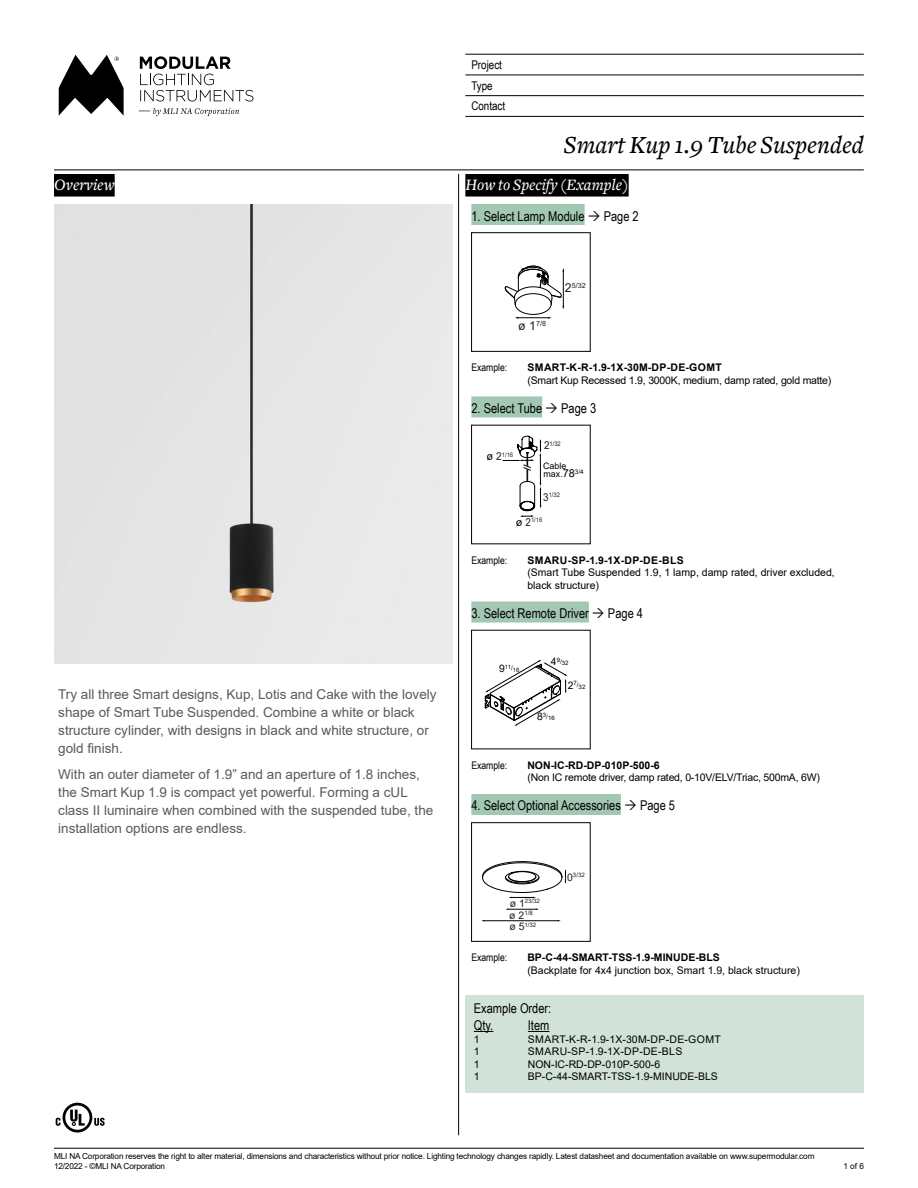
<style>
.page{position:relative;width:918px;height:1188px;background:#fff}
.page>*{position:absolute;margin:0;border:0;box-sizing:border-box;transform-origin:0 0}
.t1{font:italic 500 25.5px "Freight Text";color:#000}
.t2{font:italic 500 16.5px "Freight Text";color:#fff}
.t3{font:13.5px/18px "Arial";color:#58595b}
.t4{font:13.5px/16.8px "Arial Narrow";color:#000}
.t5{font:12px/20.7px "Arial Narrow";color:#000}
.t6{font:10.5px/12.6px "Arial";color:#000}
.t7{font:10.5px "Arial";letter-spacing:-.02em;color:#000}
.t8{font:700 10.5px "Arial";letter-spacing:.035em;color:#000}
.t9{font:10.5px "Arial";letter-spacing:.035em;color:#000}
.t10{font:700 10.5px "Arial";color:#000}
.t11{font:10.5px "Arial Narrow";color:#000}
.t12{font:8.85px/8.1px "Arial";letter-spacing:-.005em;color:#000}
.t13{font:8.25px/9.9px "Arial";letter-spacing:-.02em;color:#000}
.t14{font:7.2px "Arial";color:#231f20}
.t15{font:6.45px "Arial";letter-spacing:-.005em;color:#231f20;scale:.91 1}
.t16{font:6.15px "Arial";color:#231f20}
.t17{font:6px "Arial";color:#000}
.s1{font-size:12.3px}
.s2{font-size:10.95px;color:#000}
.s3{font-size:10.95px}
.s4{font-size:10.35px}
.s5{font-size:6.3px}
.s6{font-size:10.5px}
</style>
<div class="page">
<hr style="left:54px;top:1148px;width:810px;height:1px;background:#000">
<svg style="left:140px;top:56px;width:113px;height:46px"></svg>
<svg style="left:59px;top:55px;width:65px;height:61px"></svg>
<svg style="left:139px;top:108px;width:100px;height:8px"></svg>
<hr style="left:465px;top:54px;width:399px;height:1px;background:#000">
<hr style="left:465px;top:75px;width:399px;height:1px;background:#000">
<hr style="left:465px;top:95px;width:399px;height:1px;background:#000">
<hr style="left:465px;top:116px;width:399px;height:1px;background:#000">
<hr style="left:54px;top:170px;width:810px;height:1px;background:#000">
<svg style="left:55px;top:1102px;width:50px;height:31px"></svg>
<div style="left:54px;top:204px;width:399px;height:459px;background:#e6e6e6"></div>
<div style="left:54px;top:174px;width:61px;height:23px;background:#000"></div>
<div style="left:465px;top:174px;width:164px;height:23px;background:#000"></div>
<hr style="left:458px;top:174px;width:1px;height:961px;background:#000">
<div style="left:471px;top:204px;width:114px;height:21px;background:#a2c8b3"></div>
<hr style="left:518px;top:317px;width:31px;height:1px;background:#000">
<div style="left:515px;top:293px;width:36px;height:22px;border:1px solid #000;border-radius:50%"></div>
<svg style="left:505px;top:265px;width:59px;height:44px"></svg>
<div style="left:471px;top:233px;width:119px;height:119px;border:1px solid #000"></div>
<div style="left:471px;top:396px;width:71px;height:21px;background:#a2c8b3"></div>
<svg style="left:503px;top:436px;width:38px;height:81px"></svg>
<div style="left:471px;top:602px;width:118px;height:21px;background:#a2c8b3"></div>
<svg style="left:485px;top:660px;width:83px;height:66px"></svg>
<div style="left:471px;top:794px;width:150px;height:21px;background:#a2c8b3"></div>
<hr style="left:484px;top:920px;width:74px;height:1px;background:#000">
<svg style="left:505px;top:908px;width:34px;height:2px"></svg>
<svg style="left:482px;top:861px;width:84px;height:37px"></svg>
<div style="left:471px;top:822px;width:119px;height:120px;border:1px solid #000"></div>
<div style="left:465px;top:995px;width:399px;height:98px;background:#d1e3d9"></div>
<svg style="left:474px;top:1031px;width:19px;height:1px"></svg>
<svg style="left:528px;top:1031px;width:21px;height:1px"></svg>
<p class="t5" style="left:471px;top:54px;width:35px">Project<br>Type<br>Contact</p>
<h1 class="t1" style="left:564px;top:131px;width:301px">Smart Kup 1.9 Tube Suspended</h1>
<p class="t2" style="left:54px;top:176px;width:62px">Overview</p>
<p class="t2" style="left:465px;top:176px;width:165px">How to Specify (Example)</p>
<p class="t4" style="left:471px;top:207px;width:115px">1. Select Lamp Module</p>
<p class="t4" style="left:604px;top:207px;width:37px">Page 2</p>
<p class="t14" style="left:518px;top:318px;width:29px"><span class="s1">ø 1</span>7/8</p>
<p class="t14" style="left:565px;top:281px;width:22px"><span class="s1">2</span>5/32</p>
<p class="t11" style="left:471px;top:360px;width:37px">Example:</p>
<p class="t8" style="left:528px;top:360px;width:196px">SMART-K-R-1.9-1X-30M-DP-DE-GOMT</p>
<p class="t7" style="left:527px;top:373px;width:306px">(Smart Kup Recessed 1.9, 3000K, medium, damp rated, gold matte)</p>
<p class="t4" style="left:471px;top:399px;width:72px">2. Select Tube</p>
<p class="t4" style="left:561px;top:399px;width:37px">Page 3</p>
<p class="t15" style="left:487px;top:450px;width:31px"><span class="s2">ø</span> <span class="s3">2</span>1/16</p>
<p class="t15" style="left:544px;top:439px;width:20px"><span class="s3">2</span>1/32</p>
<p class="t12" style="left:543px;top:462px;width:42px">Cable max.<span class="s3">78</span><sup>3/4</sup></p>
<p class="t15" style="left:543px;top:490px;width:20px"><span class="s3">3</span>1/32</p>
<p class="t15" style="left:516px;top:516px;width:31px"><span class="s2">ø</span> <span class="s3">2</span>1/16</p>
<p class="t3" style="left:58px;top:685px;width:380px">Try all three Smart designs, Kup, Lotis and Cake with the lovely shape of Smart Tube Suspended. Combine a white or black structure cylinder, with designs in black and white structure, or gold finish.</p>
<p class="t3" style="left:58px;top:765px;width:377px">With an outer diameter of 1.9” and an aperture of 1.8 inches, the Smart Kup 1.9 is compact yet powerful. Forming a cUL class II luminaire when combined with the suspended tube, the installation options are endless.</p>
<p class="t11" style="left:471px;top:552px;width:37px">Example:</p>
<p class="t8" style="left:528px;top:553px;width:158px">SMARU-SP-1.9-1X-DP-DE-BLS</p>
<p class="t6" style="left:527px;top:566px;width:309px">(Smart Tube Suspended 1.9, 1 lamp, damp rated, driver excluded, black structure)</p>
<p class="t4" style="left:471px;top:604px;width:119px">3. Select Remote Driver</p>
<p class="t4" style="left:608px;top:604px;width:37px">Page 4</p>
<p class="t17" style="left:499px;top:664px;width:22px"><span class="s4">9</span>11<span class="s5">/</span>16</p>
<p class="t17" style="left:551px;top:659px;width:19px"><span class="s4">4</span>9<sup>/</sup>32</p>
<p class="t17" style="left:568px;top:682px;width:19px"><span class="s4">2</span>7<sup>/</sup>32</p>
<p class="t17" style="left:537px;top:714px;width:19px"><span class="s4">8</span>3<sup>/</sup>16</p>
<p class="t11" style="left:471px;top:757px;width:37px">Example:</p>
<p class="t10" style="left:527px;top:758px;width:134px">NON-IC-RD-DP-010P-500-6</p>
<p class="t7" style="left:527px;top:770px;width:294px">(Non IC remote driver, damp rated, 0-10V/ELV/Triac, 500mA, 6W)</p>
<p class="t4" style="left:471px;top:797px;width:151px">4. Select Optional Accessories</p>
<p class="t4" style="left:640px;top:797px;width:37px">Page 5</p>
<p class="t16" style="left:510px;top:897px;width:32px"><span class="s6">ø 1</span>23/32</p>
<p class="t16" style="left:509px;top:909px;width:25px"><span class="s6">ø 2</span>1/8</p>
<p class="t16" style="left:509px;top:920px;width:28px"><span class="s6">ø 5</span>1/32</p>
<p class="t16" style="left:567px;top:871px;width:19px"><span class="s6">0</span>3/32</p>
<p class="t11" style="left:471px;top:950px;width:37px">Example:</p>
<p class="t10" style="left:527px;top:950px;width:194px">BP-C-44-SMART-TSS-1.9-MINUDE-BLS</p>
<p class="t6" style="left:527px;top:964px;width:274px">(Backplate for 4x4 junction box, Smart 1.9, black structure)</p>
<p class="t4" style="left:474px;top:1000px;width:79px">Example Order:<br>Qty.</p>
<p class="t4" style="left:528px;top:1016px;width:23px">Item</p>
<p class="t6" style="left:474px;top:1033px;width:7px">1</p>
<p class="t9" style="left:528px;top:1032px;width:195px">SMART-K-R-1.9-1X-30M-DP-DE-GOMT</p>
<p class="t6" style="left:474px;top:1045px;width:7px">1</p>
<p class="t9" style="left:528px;top:1044px;width:156px">SMARU-SP-1.9-1X-DP-DE-BLS</p>
<p class="t6" style="left:474px;top:1058px;width:7px">1</p>
<p class="t6" style="left:528px;top:1058px;width:134px">NON-IC-RD-DP-010P-500-6</p>
<p class="t6" style="left:474px;top:1070px;width:7px">1</p>
<p class="t6" style="left:528px;top:1070px;width:192px">BP-C-44-SMART-TSS-1.9-MINUDE-BLS</p>
<p class="t13" style="left:54px;top:1151px;width:762px">MLI NA Corporation reserves the right to alter material, dimensions and characteristics without prior notice. Lighting technology changes rapidly. Latest datasheet and documentation available on www.supermodular.com<br>12/2022 - ©MLI NA Corporation</p>
<p class="t13" style="left:843px;top:1161px;width:22px">1 of 6</p>
</div>
